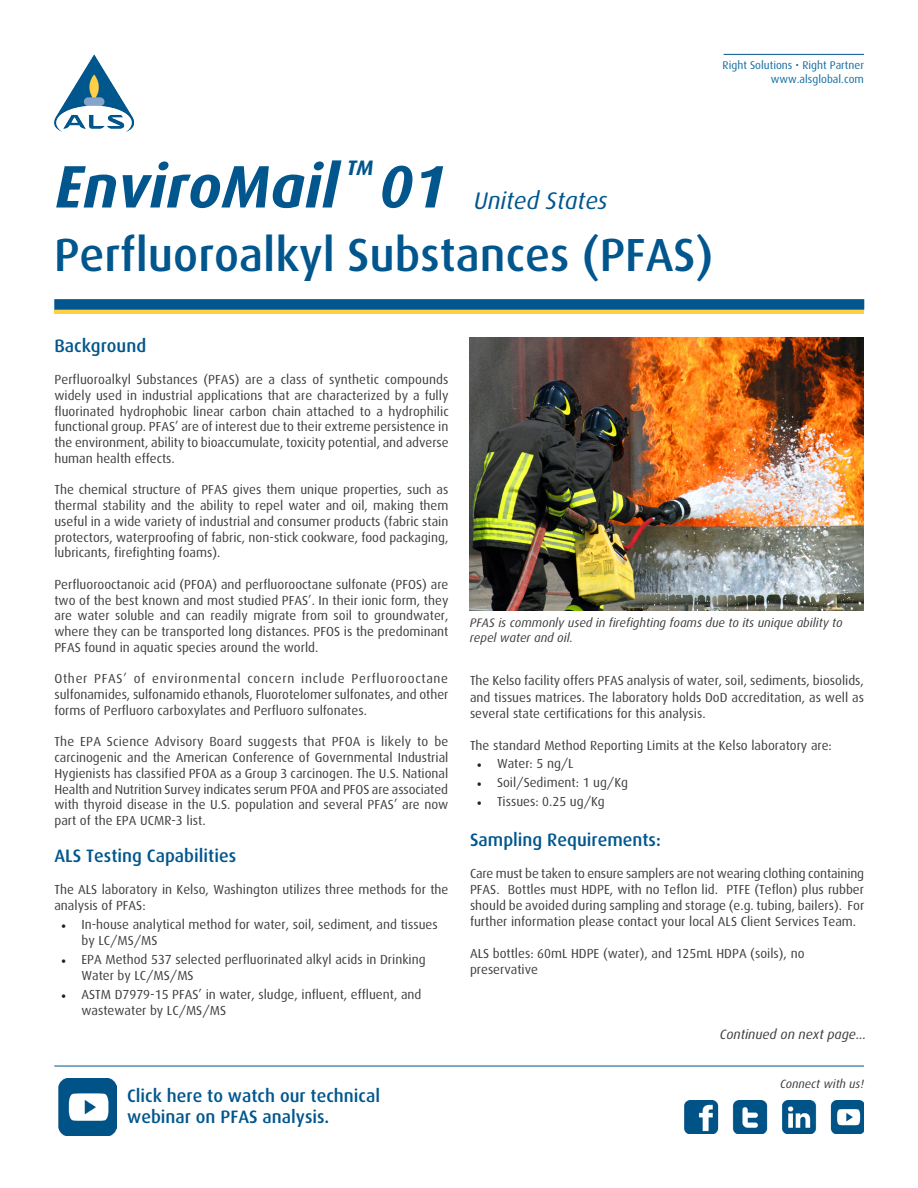
<style>
.page{position:relative;width:918px;height:1188px;background:#fff}
.page>*{position:absolute;margin:0;border:0;box-sizing:border-box;transform-origin:0 0}
.t1{font:italic 700 60px "Dax";color:#00568d}
.t2{font:500 46.5px "Dax";color:#00568d}
.t3{font:italic 24px "Dax";color:#00568d}
.t4{font:italic 700 21px "Dax";color:#00568d}
.t5{font:500 18px/21px "Dax";color:#00568d}
.t6{font:italic 13.5px "Dax";color:#3e3e3f}
.t7{font:13.2px/15.8px "Dax";color:#3e3e3f;text-align:justify}
.t8{font:italic 12.3px/15px "Dax";color:#3e3e3f}
.t9{font:italic 12px "Dax";color:#3e3e3f}
.t10{font:11.25px/14.4px "Dax";color:#156ca0;text-align:right}
.s1{font-family:"Minion Pro";color:#231f20}
</style>
<div class="page">
<hr style="left:724px;top:54px;width:140px;height:1px;background:#00568d">
<img style="left:54px;top:54px;width:80px;height:78px">
<hr style="left:54px;top:1066px;width:810px;height:1px;background:#00568d">
<img style="left:684px;top:1100px;width:180px;height:34px">
<hr style="left:54px;top:310px;width:810px;height:4px;background:#ffcf45">
<div style="left:54px;top:299px;width:810px;height:11px;background:#00568d"></div>
<img style="left:470px;top:338px;width:394px;height:272px">
<img style="left:58px;top:1079px;width:59px;height:57px">
<p class="t10" style="left:723px;top:58px;width:143px">Right Solutions • Right Partner www.alsglobal.com</p>
<p class="t1" style="left:55px;top:153px;width:285px">EnviroMail</p>
<p class="t4" style="left:347px;top:155px;width:28px">TM</p>
<p class="t1" style="left:379px;top:153px;width:70px">01</p>
<p class="t3" style="left:474px;top:187px;width:135px">United States</p>
<p class="t2" style="left:54px;top:229px;width:661px">Perfluoroalkyl Substances (PFAS)</p>
<p class="t5" style="left:54px;top:336px;width:93px">Background</p>
<p class="t7" style="left:54px;top:372px;width:396px">Perfluoroalkyl Substances (PFAS) are a class of synthetic compounds widely used in industrial applications that are characterized by a fully fluorinated hydrophobic linear carbon chain attached to a hydrophilic functional group. PFAS’ are of interest due to their extreme persistence in the environment, ability to bioaccumulate, toxicity potential, and adverse human health effects.</p>
<p class="t7" style="left:54px;top:482px;width:396px">The chemical structure of PFAS gives them unique properties, such as thermal stability and the ability to repel water and oil, making them useful in a wide variety of industrial and consumer products (fabric stain protectors, waterproofing of fabric, non-stick cookware, food packaging, lubricants, firefighting foams).</p>
<p class="t7" style="left:54px;top:577px;width:396px">Perfluorooctanoic acid (PFOA) and perfluorooctane sulfonate (PFOS) are two of the best known and most studied PFAS’. In their ionic form, they are water soluble and can readily migrate from soil to groundwater, where they can be transported long distances. PFOS is the predominant PFAS found in aquatic species around the world.</p>
<p class="t7" style="left:54px;top:671px;width:396px">Other PFAS’ of environmental concern include Perfluorooctane sulfonamides, sulfonamido ethanols, Fluorotelomer sulfonates, and other forms of Perfluoro carboxylates and Perfluoro sulfonates.</p>
<p class="t7" style="left:54px;top:734px;width:395px">The EPA Science Advisory Board suggests that PFOA is likely to be carcinogenic and the American Conference of Governmental Industrial Hygienists has classified PFOA as a Group 3 carcinogen. The U.S. National Health and Nutrition Survey indicates serum PFOA and PFOS are associated with thyroid disease in the U.S. population and several PFAS’ are now part of the EPA UCMR-3 list.</p>
<p class="t5" style="left:54px;top:846px;width:183px">ALS Testing Capabilities</p>
<p class="t7" style="left:54px;top:882px;width:396px">The ALS laboratory in Kelso, Washington utilizes three methods for the analysis of PFAS:</p>
<p class="t7" style="left:81px;top:917px;width:358px;text-indent:-20px"><span class="s1">•</span> In-house analytical method for water, soil, sediment, and tissues by LC/MS/MS</p>
<p class="t7" style="left:81px;top:951px;width:346px;text-indent:-20px"><span class="s1">•</span> EPA Method 537 selected perfluorinated alkyl acids in Drinking<br>Water by LC/MS/MS</p>
<p class="t7" style="left:81px;top:986px;width:342px;text-indent:-20px"><span class="s1">•</span> ASTM D7979-15 PFAS’ in water, sludge, influent, effluent, and wastewater by LC/MS/MS</p>
<p class="t5" style="left:127px;top:1086px;width:254px">Click here to watch our technical webinar on PFAS analysis.</p>
<p class="t8" style="left:470px;top:615px;width:374px">PFAS is commonly used in firefighting foams due to its unique ability to repel water and oil.</p>
<p class="t7" style="left:470px;top:673px;width:396px">The Kelso facility offers PFAS analysis of water, soil, sediments, biosolids, and tissues matrices. The laboratory holds DoD accreditation, as well as several state certifications for this analysis.</p>
<p class="t7" style="left:470px;top:737px;width:363px">The standard Method Reporting Limits at the Kelso laboratory are:</p>
<p class="t7" style="left:477px;top:756px;width:98px"><span class="s1">•</span> Water: 5 ng/L</p>
<p class="t7" style="left:477px;top:775px;width:153px"><span class="s1">•</span> Soil/Sediment: 1 ug/Kg</p>
<p class="t7" style="left:477px;top:794px;width:130px"><span class="s1">•</span> Tissues: 0.25 ug/Kg</p>
<p class="t5" style="left:470px;top:829px;width:192px">Sampling Requirements:</p>
<p class="t7" style="left:470px;top:865px;width:396px">Care must be taken to ensure samplers are not wearing clothing containing PFAS. Bottles must HDPE, with no Teflon lid. PTFE (Teflon) plus rubber should be avoided during sampling and storage (e.g. tubing, bailers). For further information please contact your local ALS Client Services Team.</p>
<p class="t7" style="left:470px;top:946px;width:336px">ALS bottles: 60mL HDPE (water), and 125mL HDPA (soils), no preservative</p>
<p class="t6" style="left:720px;top:1027px;width:148px">Continued on next page...</p>
<p class="t9" style="left:780px;top:1078px;width:85px">Connect with us!</p>
</div>
